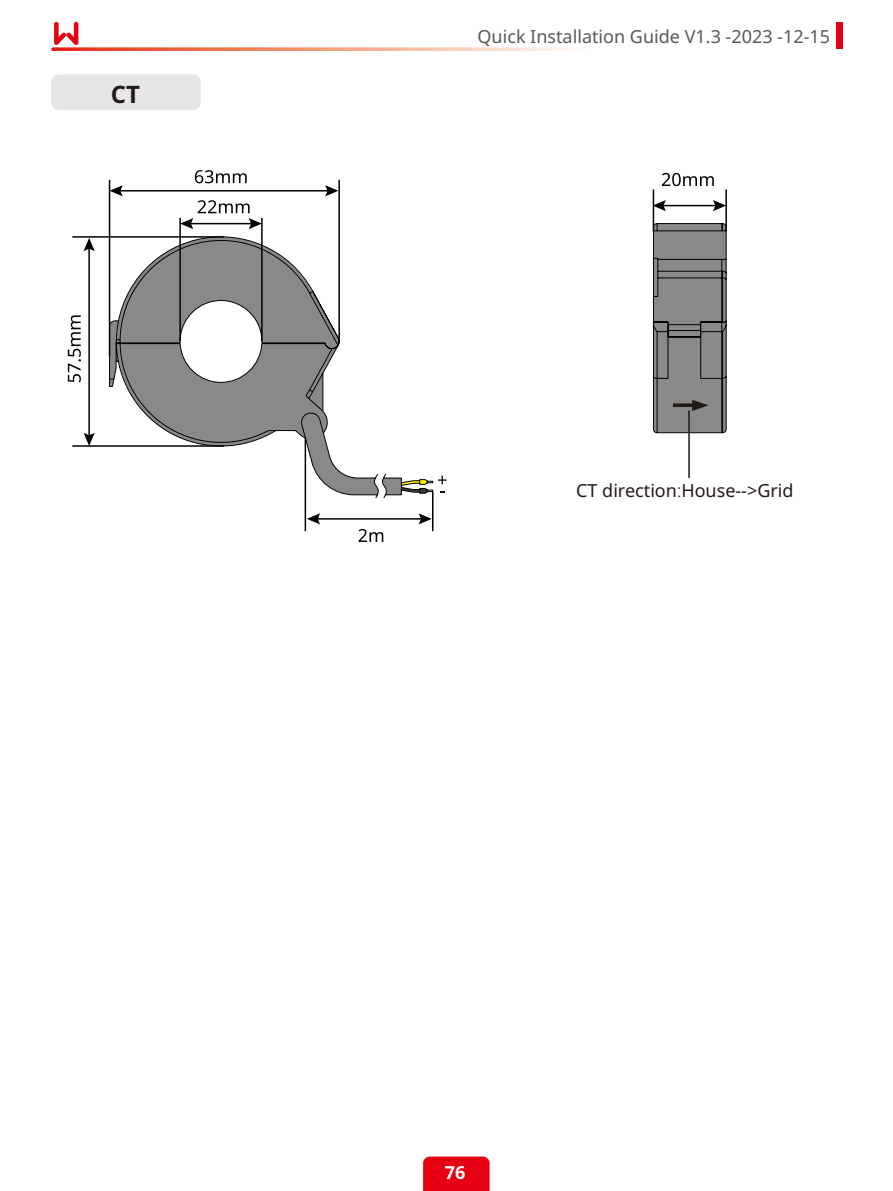
<style>
.page{position:relative;width:893px;height:1191px;background:#fff}
.page>*{position:absolute;margin:0;border:0;box-sizing:border-box;transform-origin:0 0}
.t1{font:700 24px "Noto Sans";color:#231916}
.t2{font:18px "Noto Sans";color:#595857}
.t3{font:18px "Noto Sans";color:#231916}
.t4{font:700 18px "Noto Sans";color:#fff}
.s1{font-weight:300}
</style>
<div class="page">
<div style="left:423px;top:1156px;width:67px;height:35px;background:#e60013"></div>
<div style="left:836px;top:22px;width:7px;height:27px;background:#e60013"></div>
<svg style="left:53px;top:47px;width:517px;height:4px;background:#f39f86"></svg>
<svg style="left:54px;top:22px;width:24px;height:23px"></svg>
<hr style="left:662px;top:205px;width:55px;height:1px;background:#050101">
<svg style="left:654px;top:200px;width:12px;height:11px"></svg>
<svg style="left:713px;top:200px;width:12px;height:11px"></svg>
<svg style="left:662px;top:173px;width:52px;height:13px"></svg>
<svg style="left:653px;top:223px;width:74px;height:210px;background:#7a7979"></svg>
<hr style="left:653px;top:189px;width:1px;height:42px;background:#050101">
<hr style="left:725px;top:189px;width:2px;height:42px;background:#050101">
<div style="left:51px;top:74px;width:150px;height:36px;background:#e6e6e7;border-radius:8px"></div>
<hr style="left:688px;top:410px;width:2px;height:68px;background:#231916">
<hr style="left:88px;top:247px;width:2px;height:190px;background:#050101">
<svg style="left:84px;top:433px;width:11px;height:12px"></svg>
<svg style="left:84px;top:238px;width:11px;height:13px"></svg>
<hr style="left:316px;top:518px;width:107px;height:1px;background:#050101">
<svg style="left:307px;top:513px;width:13px;height:11px"></svg>
<svg style="left:419px;top:513px;width:13px;height:11px"></svg>
<hr style="left:118px;top:190px;width:211px;height:1px;background:#050101">
<svg style="left:110px;top:185px;width:13px;height:11px"></svg>
<svg style="left:325px;top:185px;width:13px;height:11px"></svg>
<svg style="left:180px;top:200px;width:82px;height:28px"></svg>
<svg style="left:195px;top:170px;width:52px;height:13px"></svg>
<svg style="left:68px;top:315px;width:13px;height:67px"></svg>
<svg style="left:359px;top:529px;width:24px;height:13px"></svg>
<svg style="left:109px;top:228px;width:293px;height:271px"></svg>
<hr style="left:179px;top:218px;width:2px;height:123px;background:#050101">
<hr style="left:261px;top:218px;width:2px;height:123px;background:#050101">
<hr style="left:109px;top:180px;width:1px;height:176px;background:#050101">
<hr style="left:338px;top:180px;width:2px;height:159px;background:#050101">
<svg style="left:304px;top:409px;width:142px;height:86px"></svg>
<hr style="left:305px;top:438px;width:1px;height:93px;background:#050101">
<hr style="left:432px;top:492px;width:1px;height:39px;background:#050101">
<hr style="left:72px;top:236px;width:152px;height:2px;background:#050101">
<hr style="left:72px;top:445px;width:152px;height:2px;background:#050101">
<h1 class="t1" style="left:111px;top:77px;width:31px">CT</h1>
<p class="t2" style="left:477px;top:23px;width:354px">Quick Installation Guide V1.3 -2023 -12-15</p>
<p class="t3" style="left:576px;top:478px;width:219px">CT direction<span class="s1">:</span>House--&gt;Grid</p>
<p class="t4" style="left:445px;top:1159px;width:22px">76</p>
</div>
